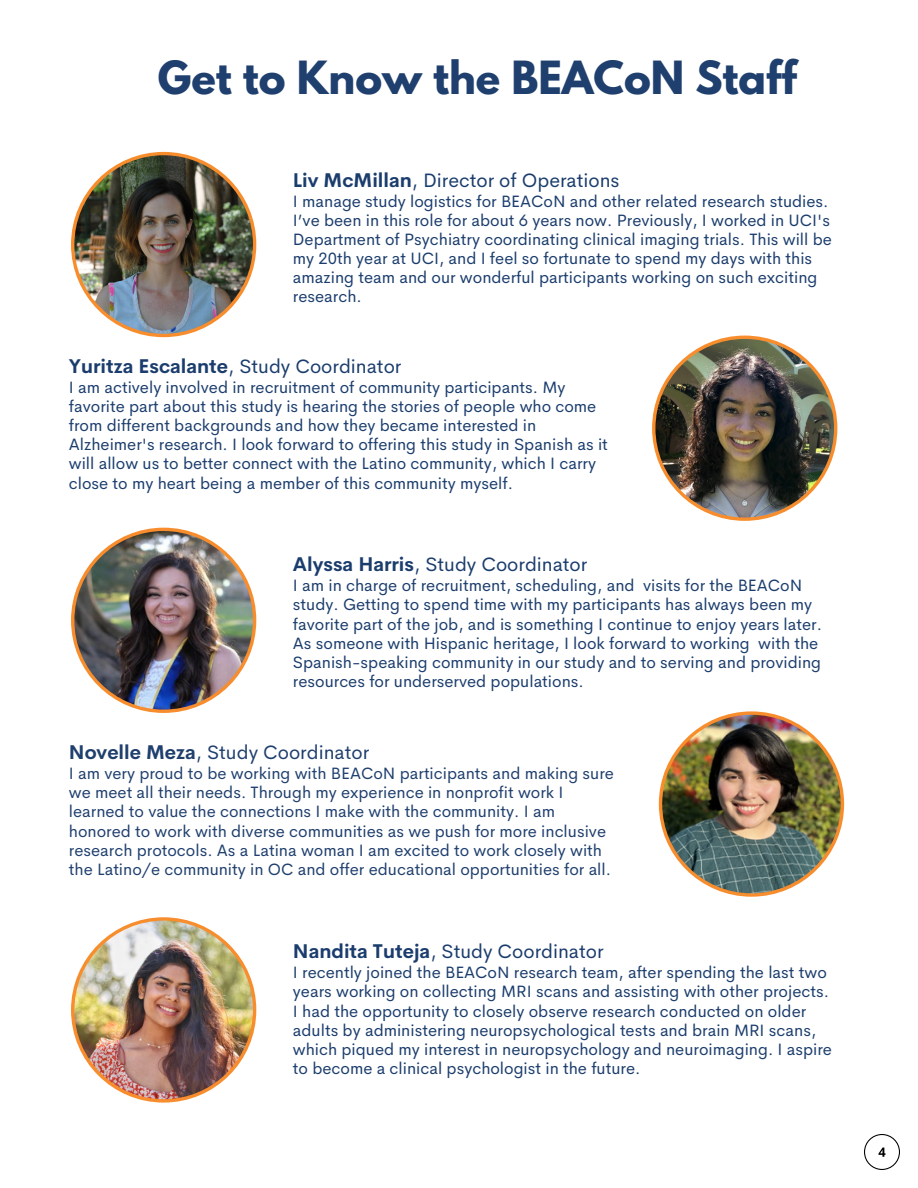
<style>
.page{position:relative;width:918px;height:1188px;background:#fff}
.page>*{position:absolute;margin:0;border:0;box-sizing:border-box;transform-origin:0 0}
.t1{font:700 40.5px "League Spartan";color:#1f3f6e}
.t2{font:19.5px "Cerebri Sans";color:#1b3d6d}
.t3{font:19.5px "Cerebri Sans";color:#1f3f6e}
.t4{font:16.5px/19.2px "Cerebri Sans";color:#1b3d6d}
.t5{font:16.5px/19.2px "Cerebri Sans";color:#1f3f6e}
.s1{font-weight:700}
</style>
<div class="page">
<img style="left:71px;top:152px;width:185px;height:185px">
<img style="left:652px;top:336px;width:185px;height:185px">
<img style="left:71px;top:528px;width:185px;height:185px">
<img style="left:659px;top:711px;width:185px;height:186px">
<img style="left:71px;top:917px;width:185px;height:186px">
<svg style="left:864px;top:1134px;width:36px;height:36px"></svg>
<p class="t1" style="left:158px;top:58px;width:640px">Get to Know the BEACoN Staff</p>
<p class="t2" style="left:293px;top:167px;width:328px"><span class="s1">Liv McMillan</span>, Director of Operations</p>
<p class="t4" style="left:293px;top:191px;width:540px">I manage study logistics for BEACoN and other related research studies.<br>I’ve been in this role for about 6 years now. Previously, I worked in UCI's Department of Psychiatry coordinating clinical imaging trials. This will be my 20th year at UCI, and I feel so fortunate to spend my days with this amazing team and our wonderful participants working on such exciting research.</p>
<p class="t2" style="left:69px;top:353px;width:334px"><span class="s1">Yuritza Escalante</span>, Study Coordinator</p>
<p class="t4" style="left:69px;top:378px;width:541px">I am actively involved in recruitment of community participants. My favorite part about this study is hearing the stories of people who come from different backgrounds and how they became interested in Alzheimer's research. I look forward to offering this study in Spanish as it will allow us to better connect with the Latino community, which I carry close to my heart being a member of this community myself.</p>
<p class="t2" style="left:293px;top:552px;width:296px"><span class="s1">Alyssa Harris</span>, Study Coordinator</p>
<p class="t4" style="left:293px;top:576px;width:531px">I am in charge of recruitment, scheduling, and visits for the BEACoN study. Getting to spend time with my participants has always been my favorite part of the job, and is something I continue to enjoy years later.<br>As someone with Hispanic heritage, I look forward to working with the Spanish-speaking community in our study and to serving and providing resources for underserved populations.</p>
<p class="t3" style="left:69px;top:739px;width:302px"><span class="s1">Novelle Meza</span>, Study Coordinator</p>
<p class="t5" style="left:69px;top:764px;width:547px">I am very proud to be working with BEACoN participants and making sure we meet all their needs. Through my experience in nonprofit work I learned to value the connections I make with the community. I am honored to work with diverse communities as we push for more inclusive research protocols. As a Latina woman I am excited to work closely with the Latino/e community in OC and offer educational opportunities for all.</p>
<p class="t2" style="left:293px;top:939px;width:312px"><span class="s1">Nandita Tuteja</span>, Study Coordinator</p>
<p class="t4" style="left:293px;top:963px;width:541px">I recently joined the BEACoN research team, after spending the last two years working on collecting MRI scans and assisting with other projects.<br>I had the opportunity to closely observe research conducted on older adults by administering neuropsychological tests and brain MRI scans, which piqued my interest in neuropsychology and neuroimaging. I aspire to become a clinical psychologist in the future.</p>
</div>
